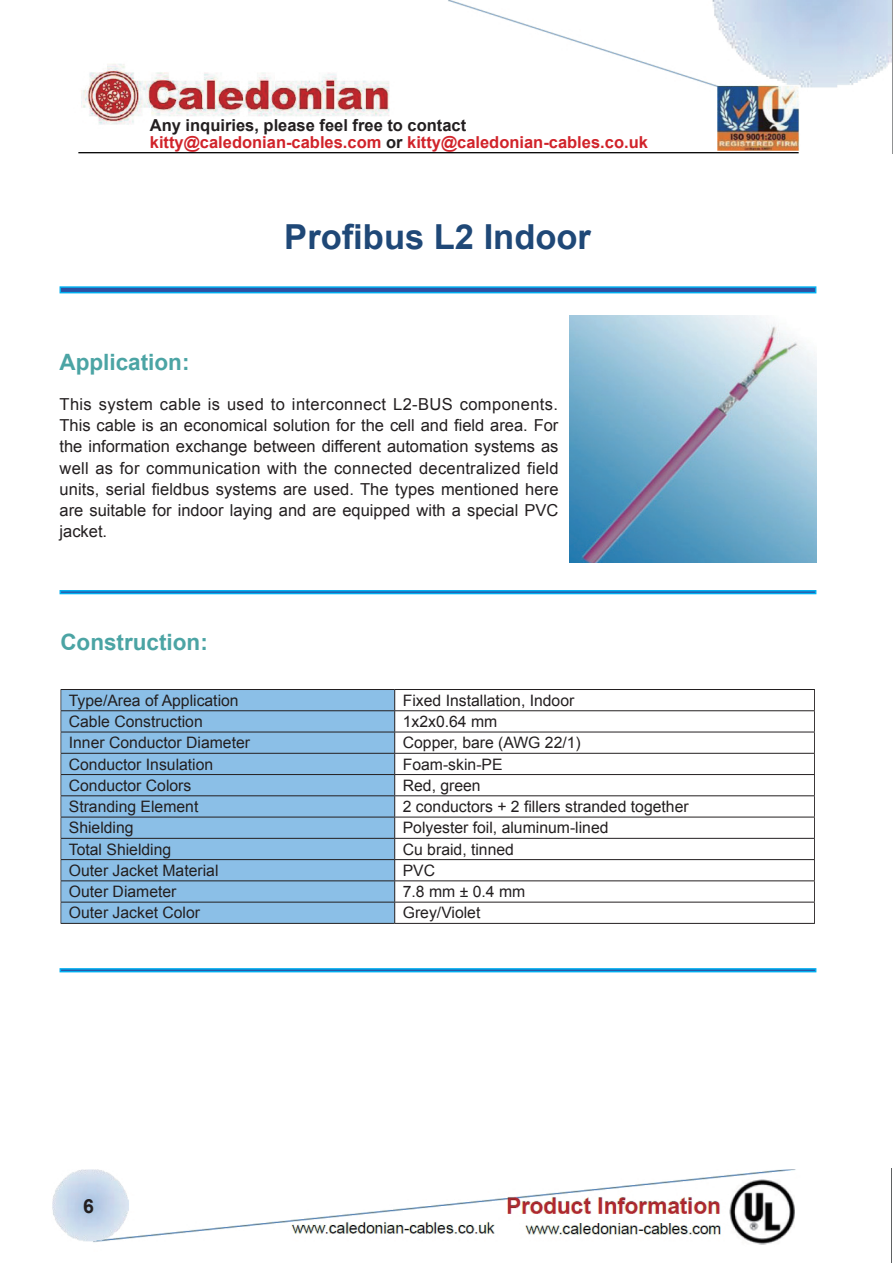
<style>
.page{position:relative;width:893px;height:1263px;background:#fff}
.page>*{position:absolute;margin:0;border:0;box-sizing:border-box;transform-origin:0 0}
.t1{font:700 34.5px "Arial";color:#1f4877}
.t2{font:700 22.5px "Arial";color:#4ba4a4}
.t3{font:700 19.5px "Arial";color:#231f20}
.t4{font:16.5px/21.3px "Arial";color:#231f20;text-align:justify}
.t5{font:700 16.5px/16.5px "Arial";color:#d1232a}
.t6{font:15.75px "Arial";color:#231f20}
.s1{color:#231f20}
</style>
<div class="page">
<img style="left:78px;top:0;width:814px;height:154px">
<img style="left:892px;top:0;width:1px;height:154px">
<img style="left:52px;top:1168px;width:840px;height:94px">
<div style="left:62px;top:690px;width:332px;height:233px;background:#8bbfe7"></div>
<hr style="left:60px;top:689px;width:335px;height:1px;background:#231f20">
<hr style="left:395px;top:689px;width:420px;height:1px;background:#231f20">
<hr style="left:60px;top:710px;width:335px;height:1px;background:#231f20">
<hr style="left:395px;top:710px;width:420px;height:1px;background:#231f20">
<hr style="left:60px;top:732px;width:335px;height:1px;background:#231f20">
<hr style="left:395px;top:732px;width:420px;height:1px;background:#231f20">
<hr style="left:60px;top:753px;width:335px;height:1px;background:#231f20">
<hr style="left:395px;top:753px;width:420px;height:1px;background:#231f20">
<hr style="left:60px;top:774px;width:335px;height:1px;background:#231f20">
<hr style="left:395px;top:774px;width:420px;height:1px;background:#231f20">
<hr style="left:60px;top:795px;width:335px;height:1px;background:#231f20">
<hr style="left:395px;top:795px;width:420px;height:1px;background:#231f20">
<hr style="left:60px;top:817px;width:335px;height:1px;background:#231f20">
<hr style="left:395px;top:817px;width:420px;height:1px;background:#231f20">
<hr style="left:60px;top:838px;width:335px;height:1px;background:#231f20">
<hr style="left:395px;top:838px;width:420px;height:1px;background:#231f20">
<hr style="left:60px;top:859px;width:335px;height:1px;background:#231f20">
<hr style="left:395px;top:859px;width:420px;height:1px;background:#231f20">
<hr style="left:60px;top:880px;width:335px;height:1px;background:#231f20">
<hr style="left:395px;top:880px;width:420px;height:1px;background:#231f20">
<hr style="left:60px;top:902px;width:335px;height:1px;background:#231f20">
<hr style="left:395px;top:902px;width:420px;height:1px;background:#231f20">
<hr style="left:60px;top:923px;width:335px;height:1px;background:#231f20">
<hr style="left:395px;top:923px;width:420px;height:1px;background:#231f20">
<svg style="left:394px;top:690px;width:1px;height:233px"></svg>
<img style="left:570px;top:316px;width:246px;height:246px">
<svg style="left:60px;top:286px;width:756px;height:7px;fill:#2e57a8"></svg>
<svg style="left:60px;top:590px;width:756px;height:4px;fill:#06aeee"></svg>
<svg style="left:60px;top:968px;width:756px;height:4px"></svg>
<p class="t5" style="left:150px;top:118px;width:500px"><span class="s1">Any inquiries, please feel free to contact </span>kitty@caledonian-cables.com <span class="s1">or</span> kitty@caledonian-cables.co.uk</p>
<h1 class="t1" style="left:284px;top:214px;width:308px">Profibus L2 Indoor</h1>
<h2 class="t2" style="left:60px;top:347px;width:132px">Application:</h2>
<p class="t4" style="left:60px;top:394px;width:501px">This system cable is used to interconnect L2-BUS components.<br>This cable is an economical solution for the cell and field area. For the information exchange between different automation systems as well as for communication with the connected decentralized field units, serial fieldbus systems are used. The types mentioned here are suitable for indoor laying and are equipped with a special PVC jacket.</p>
<h2 class="t2" style="left:60px;top:627px;width:149px">Construction:</h2>
<p class="t6" style="left:69px;top:690px;width:171px">Type/Area of Application</p>
<p class="t6" style="left:403px;top:690px;width:173px">Fixed Installation, Indoor</p>
<p class="t6" style="left:69px;top:711px;width:135px">Cable Construction</p>
<p class="t6" style="left:403px;top:711px;width:96px">1x2x0.64 mm</p>
<p class="t6" style="left:69px;top:732px;width:183px">Inner Conductor Diameter</p>
<p class="t6" style="left:403px;top:732px;width:180px">Copper, bare (AWG 22/1)</p>
<p class="t6" style="left:69px;top:754px;width:146px">Conductor Insulation</p>
<p class="t6" style="left:403px;top:754px;width:101px">Foam-skin-PE</p>
<p class="t6" style="left:69px;top:775px;width:124px">Conductor Colors</p>
<p class="t6" style="left:403px;top:775px;width:79px">Red, green</p>
<p class="t6" style="left:69px;top:796px;width:131px">Stranding Element</p>
<p class="t6" style="left:403px;top:796px;width:287px">2 conductors + 2 fillers stranded together</p>
<p class="t6" style="left:69px;top:817px;width:66px">Shielding</p>
<p class="t6" style="left:403px;top:817px;width:207px">Polyester foil, aluminum-lined</p>
<p class="t6" style="left:69px;top:839px;width:104px">Total Shielding</p>
<p class="t6" style="left:403px;top:839px;width:113px">Cu braid, tinned</p>
<p class="t6" style="left:69px;top:860px;width:151px">Outer Jacket Material</p>
<p class="t6" style="left:403px;top:860px;width:34px">PVC</p>
<p class="t6" style="left:69px;top:881px;width:109px">Outer Diameter</p>
<p class="t6" style="left:403px;top:881px;width:124px">7.8 mm ± 0.4 mm</p>
<p class="t6" style="left:69px;top:902px;width:133px">Outer Jacket Color</p>
<p class="t6" style="left:403px;top:902px;width:79px">Grey/Violet</p>
<p class="t3" style="left:83px;top:1193px;width:12px">6</p>
</div>
